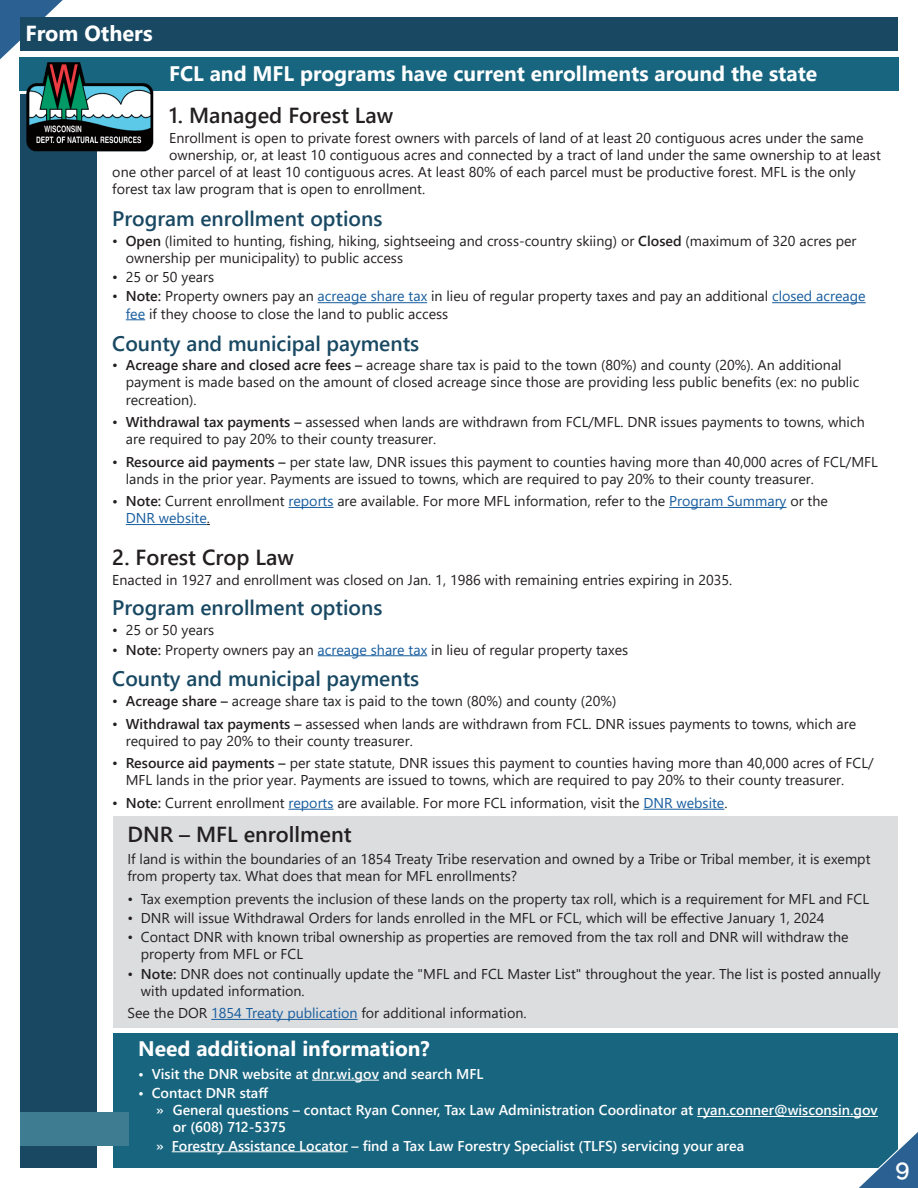
<style>
.page{position:relative;width:918px;height:1188px;background:#fff}
.page>*{position:absolute;margin:0;border:0;box-sizing:border-box;transform-origin:0 0}
.Heading_12__black{font:600 24px "Raleway";color:#fff}
.Heading_14_pt_Black{font:600 21.75px "Segoe UI";color:#231f20}
.Heading_14_pt_-_whit{font:700 21.75px "Segoe UI";color:#fff}
.Heading_14_pt_Blue{font:600 21px "Segoe UI";color:#184862}
.Heading_11_pt_black{font:700 21px "Segoe UI";color:#fff}
.Heading_13_pt_Blue{font:700 21px "Segoe UI";color:#fff}
.Bullet_list_-_black{font:14.25px/17.1px "Segoe UI";color:#231f20}
.Bullet_list_2_-_blac{font:600 14.25px/17.1px "Segoe UI";color:#fff}
.Bullet_list_-_black-2{font:600 14.25px "Segoe UI";color:#fff}
.s1{font-weight:600}
.s2{color:#175d9e}
</style>
<div class="page">
<svg style="left:0;top:0;width:63px;height:59px"></svg>
<div style="left:113px;top:1033px;width:785px;height:135px;background:#18657f"></div>
<div style="left:113px;top:816px;width:785px;height:212px;background:#dcdddf"></div>
<div style="left:20px;top:94px;width:77px;height:1074px;background:#184862"></div>
<div style="left:19px;top:58px;width:880px;height:33px;background:#18657f"></div>
<hr style="left:318px;top:302px;width:109px;height:1px;background:#175d9e">
<hr style="left:772px;top:302px;width:94px;height:1px;background:#175d9e">
<svg style="left:126px;top:319px;width:19px;height:1px"></svg>
<hr style="left:289px;top:507px;width:45px;height:1px;background:#175d9e">
<hr style="left:669px;top:507px;width:118px;height:1px;background:#175d9e">
<hr style="left:126px;top:524px;width:81px;height:1px;background:#175d9e">
<hr style="left:318px;top:655px;width:109px;height:1px;background:#175d9e">
<hr style="left:289px;top:809px;width:45px;height:1px;background:#175d9e">
<hr style="left:643px;top:809px;width:81px;height:1px;background:#175d9e">
<div style="left:20px;top:18px;width:878px;height:33px;background:#184862"></div>
<hr style="left:312px;top:1080px;width:67px;height:1px;background:#fff">
<hr style="left:697px;top:1116px;width:181px;height:1px;background:#fff">
<hr style="left:172px;top:1151px;width:176px;height:1px;background:#fff">
<div style="left:20px;top:1112px;width:109px;height:34px;background:#3e7c91"></div>
<img style="left:26px;top:62px;width:128px;height:90px">
<hr style="left:211px;top:1019px;width:147px;height:1px;background:#175d9e">
<svg style="left:859px;top:1132px;width:59px;height:56px"></svg>
<p class="Heading_14_pt_-_whit" style="left:25px;top:13px;width:129px">From Others</p>
<p class="Heading_11_pt_black" style="left:169px;top:53px;width:650px">FCL and MFL programs have current enrollments around the state</p>
<p class="Heading_14_pt_Black" style="left:169px;top:95px;width:226px">1. Managed Forest Law</p>
<p class="Bullet_list_-_black" style="left:169px;top:128px;width:696px">Enrollment is open to private forest owners with parcels of land of at least 20 contiguous acres under the same</p>
<p class="Bullet_list_-_black" style="left:169px;top:145px;width:713px">ownership, or, at least 10 contiguous acres and connected by a tract of land under the same ownership to at least</p>
<p class="Bullet_list_-_black" style="left:112px;top:162px;width:745px">one other parcel of at least 10 contiguous acres. At least 80% of each parcel must be productive forest. MFL is the only</p>
<p class="Bullet_list_-_black" style="left:112px;top:179px;width:314px">forest tax law program that is open to enrollment.</p>
<p class="Heading_14_pt_Blue" style="left:112px;top:199px;width:272px">Program enrollment options</p>
<p class="Bullet_list_-_black" style="left:126px;top:231px;width:732px;text-indent:-14px">• <span class="s1">Open</span> (limited to hunting, fishing, hiking, sightseeing and cross-country skiing) or <span class="s1">Closed</span> (maximum of 320 acres per ownership per municipality) to public access</p>
<p class="Bullet_list_-_black" style="left:112px;top:267px;width:103px">• 25 or 50 years</p>
<p class="Bullet_list_-_black" style="left:126px;top:287px;width:741px;text-indent:-14px">• <span class="s1">Note:</span> Property owners pay an <span class="s2">acreage share tax</span> in lieu of regular property taxes and pay an additional <span class="s2">closed acreage fee</span> if they choose to close the land to public access</p>
<p class="Heading_14_pt_Blue" style="left:112px;top:323px;width:309px">County and municipal payments</p>
<p class="Bullet_list_-_black" style="left:126px;top:355px;width:735px;text-indent:-14px">• <span class="s1">Acreage share and closed acre fees –</span> acreage share tax is paid to the town (80%) and county (20%). An additional payment is made based on the amount of closed acreage since those are providing less public benefits (ex: no public recreation).</p>
<p class="Bullet_list_-_black" style="left:126px;top:412px;width:740px;text-indent:-14px">• <span class="s1">Withdrawal tax payments –</span> assessed when lands are withdrawn from FCL/MFL. DNR issues payments to towns, which are required to pay 20% to their county treasurer.</p>
<p class="Bullet_list_-_black" style="left:126px;top:452px;width:753px;text-indent:-14px">• <span class="s1">Resource aid payments –</span> per state law, DNR issues this payment to counties having more than 40,000 acres of FCL/MFL lands in the prior year. Payments are issued to towns, which are required to pay 20% to their county treasurer.</p>
<p class="Bullet_list_-_black" style="left:126px;top:491px;width:704px;text-indent:-14px"><span class="s1">• Note:</span> Current enrollment <span class="s2">reports</span> are available. For more MFL information, refer to the <span class="s2">Program Summary</span> or the<br><span class="s2">DNR website</span>.</p>
<p class="Heading_14_pt_Black" style="left:112px;top:537px;width:183px">2. Forest Crop Law</p>
<p class="Bullet_list_-_black" style="left:112px;top:570px;width:622px">Enacted in 1927 and enrollment was closed on Jan. 1, 1986 with remaining entries expiring in 2035.</p>
<p class="Heading_14_pt_Blue" style="left:112px;top:588px;width:272px">Program enrollment options</p>
<p class="Bullet_list_-_black" style="left:112px;top:620px;width:103px">• 25 or 50 years</p>
<p class="Bullet_list_-_black" style="left:112px;top:640px;width:517px">• <span class="s1">Note:</span> Property owners pay an <span class="s2">acreage share tax</span> in lieu of regular property taxes</p>
<p class="Heading_14_pt_Blue" style="left:112px;top:659px;width:309px">County and municipal payments</p>
<p class="Bullet_list_-_black" style="left:112px;top:691px;width:506px">• <span class="s1">Acreage share –</span> acreage share tax is paid to the town (80%) and county (20%)</p>
<p class="Bullet_list_-_black" style="left:126px;top:714px;width:732px;text-indent:-14px">• <span class="s1">Withdrawal tax payments –</span> assessed when lands are withdrawn from FCL. DNR issues payments to towns, which are required to pay 20% to their county treasurer.</p>
<p class="Bullet_list_-_black" style="left:126px;top:754px;width:749px;text-indent:-14px">• <span class="s1">Resource aid payments –</span> per state statute, DNR issues this payment to counties having more than 40,000 acres of FCL/<br>MFL lands in the prior year. Payments are issued to towns, which are required to pay 20% to their county treasurer.</p>
<p class="Bullet_list_-_black" style="left:112px;top:793px;width:617px">• <span class="s1">Note:</span> Current enrollment <span class="s2">reports</span> are available. For more FCL information, visit the <span class="s2">DNR website</span>.</p>
<p class="Heading_14_pt_Black" style="left:127px;top:813px;width:226px">DNR – MFL enrollment</p>
<p class="Bullet_list_-_black" style="left:127px;top:849px;width:745px">If land is within the boundaries of an 1854 Treaty Tribe reservation and owned by a Tribe or Tribal member, it is exempt from property tax. What does that mean for MFL enrollments?</p>
<p class="Bullet_list_-_black" style="left:127px;top:889px;width:743px">• Tax exemption prevents the inclusion of these lands on the property tax roll, which is a requirement for MFL and FCL</p>
<p class="Bullet_list_-_black" style="left:127px;top:908px;width:699px">• DNR will issue Withdrawal Orders for lands enrolled in the MFL or FCL, which will be effective January 1, 2024</p>
<p class="Bullet_list_-_black" style="left:141px;top:927px;width:709px;text-indent:-14px">• Contact DNR with known tribal ownership as properties are removed from the tax roll and DNR will withdraw the property from MFL or FCL</p>
<p class="Bullet_list_-_black" style="left:141px;top:964px;width:741px;text-indent:-14px">• <span class="s1">Note:</span> DNR does not continually update the "MFL and FCL Master List" throughout the year. The list is posted annually with updated information.</p>
<p class="Bullet_list_-_black" style="left:127px;top:1003px;width:401px">See the DOR <span class="s2">1854 Treaty publication</span> for additional information.</p>
<p class="Heading_13_pt_Blue" style="left:138px;top:1029px;width:293px">Need additional information?</p>
<p class="Bullet_list_-_black-2" style="left:138px;top:1060px;width:347px">• Visit the DNR website at dnr.wi.gov and search MFL</p>
<p class="Bullet_list_-_black-2" style="left:138px;top:1080px;width:131px">• Contact DNR staff</p>
<p class="Bullet_list_2_-_blac" style="left:173px;top:1101px;width:707px;text-indent:-16px">» General questions – contact Ryan Conner, Tax Law Administration Coordinator at ryan.conner@wisconsin.gov or (608) 712-5375</p>
<p class="Bullet_list_2_-_blac" style="left:156px;top:1136px;width:589px">» Forestry Assistance Locator – find a Tax Law Forestry Specialist (TLFS) servicing your area</p>
<p class="Heading_12__black" style="left:895px;top:1154px;width:16px">9</p>
</div>
